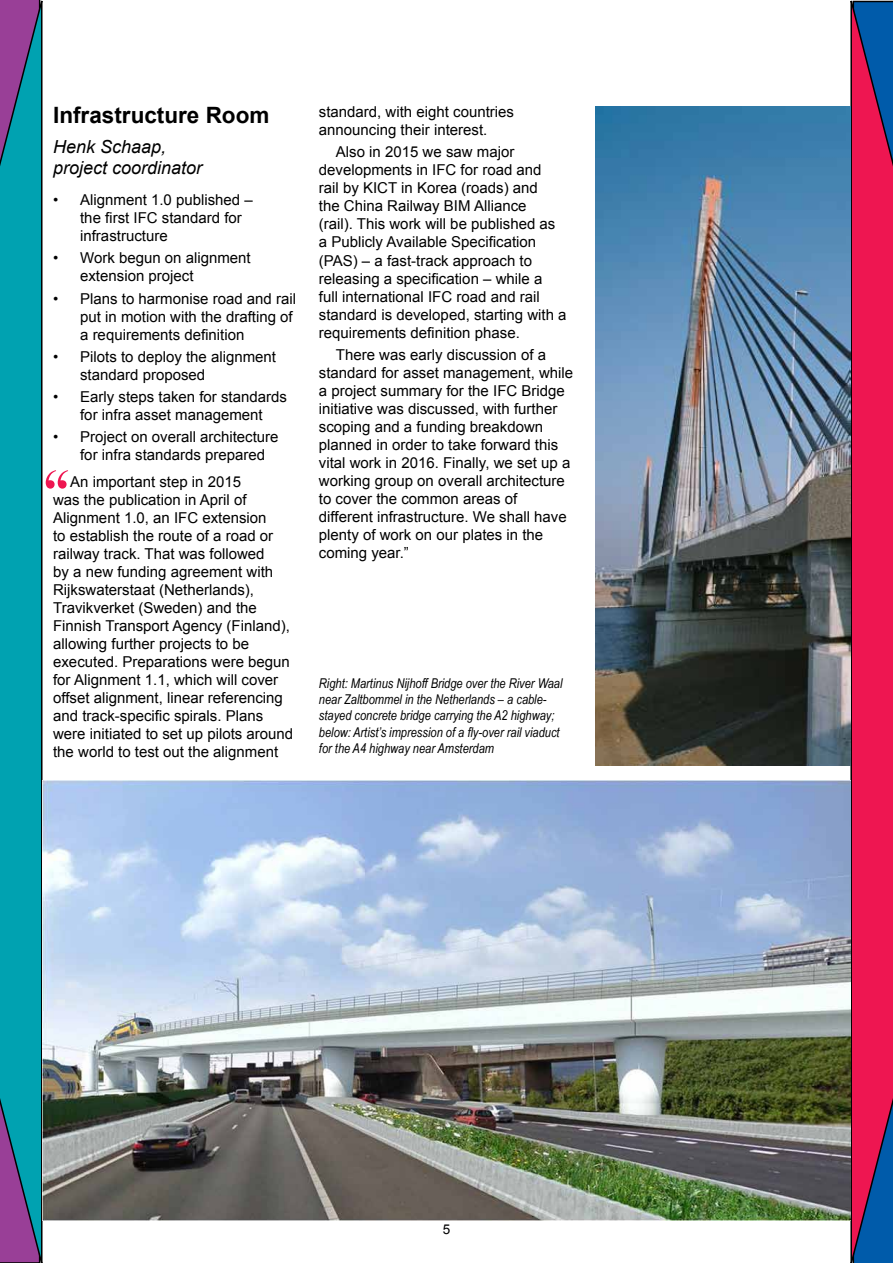
<style>
.page{position:relative;width:893px;height:1263px;background:#fff}
.page>*{position:absolute;margin:0;border:0;box-sizing:border-box;transform-origin:0 0}
.t1{font:72px "Bask Old Face";color:#ee1651}
.t2{font:700 22.5px "Arial";color:#000}
.t3{font:italic 18px/21.6px "Arial";color:#000}
.t4{font:15px/18px "Arial";color:#000}
.t5{font:italic 13.5px/16.2px "Arial Narrow";color:#000}
.t6{font:13.5px "Arial";color:#000}
</style>
<div class="page">
<svg style="left:850px;top:0;width:43px;height:1263px;background:#c6205a"></svg>
<svg style="left:0;top:0;width:43px;height:1263px;background:#1590a7"></svg>
<img style="left:43px;top:780px;width:807px;height:440px">
<img style="left:595px;top:106px;width:255px;height:659px">
<h2 class="t2" style="left:53px;top:106px;width:218px">Infrastructure Room</h2>
<p class="t3" style="left:53px;top:137px;width:151px">Henk Schaap, project coordinator</p>
<p class="t4" style="left:80px;top:192px;width:174px;text-indent:-27px">• Alignment 1.0 published – the first IFC standard for infrastructure</p>
<p class="t4" style="left:80px;top:251px;width:172px;text-indent:-27px">• Work begun on alignment extension project</p>
<p class="t4" style="left:80px;top:291px;width:217px;text-indent:-27px">• Plans to harmonise road and rail put in motion with the drafting of a requirements definition</p>
<p class="t4" style="left:80px;top:349px;width:197px;text-indent:-27px">• Pilots to deploy the alignment standard proposed</p>
<p class="t4" style="left:53px;top:389px;width:235px;text-align:center">• Early steps taken for standards for infra asset management</p>
<p class="t4" style="left:80px;top:429px;width:200px;text-indent:-27px">• Project on overall architecture for infra standards prepared</p>
<p class="t4" style="left:53px;top:473px;width:242px;text-indent:17px">An important step in 2015<br>was the publication in April of Alignment 1.0, an IFC extension<br>to establish the route of a road or railway track. That was followed<br>by a new funding agreement with Rijkswaterstaat (Netherlands), Travikverket (Sweden) and the Finnish Transport Agency (Finland), allowing further projects to be executed. Preparations were begun for Alignment 1.1, which will cover offset alignment, linear referencing and track-specific spirals. Plans were initiated to set up pilots around the world to test out the alignment</p>
<h1 class="t1" style="left:43px;top:452px;width:31px">“</h1>
<p class="t4" style="left:319px;top:103px;width:197px">standard, with eight countries announcing their interest.</p>
<p class="t4" style="left:319px;top:143px;width:249px;text-indent:17px">Also in 2015 we saw major developments in IFC for road and<br>rail by KICT in Korea (roads) and<br>the China Railway BIM Alliance<br>(rail). This work will be published as a Publicly Available Specification (PAS) – a fast-track approach to releasing a specification – while a<br>full international IFC road and rail standard is developed, starting with a requirements definition phase.</p>
<p class="t4" style="left:319px;top:346px;width:256px;text-indent:17px">There was early discussion of a standard for asset management, while a project summary for the IFC Bridge initiative was discussed, with further scoping and a funding breakdown planned in order to take forward this vital work in 2016. Finally, we set up a working group on overall architecture to cover the common areas of different infrastructure. We shall have plenty of work on our plates in the coming year.”</p>
<p class="t5" style="left:319px;top:676px;width:245px">Right: Martinus Nijhoff Bridge over the River Waal near Zaltbommel in the Netherlands – a cable&shy;stayed concrete bridge carrying the A2 highway; below: Artist’s impression of a fly-over rail viaduct for the A4 highway near Amsterdam</p>
<p class="t6" style="left:443px;top:1224px;width:9px">5</p>
</div>
